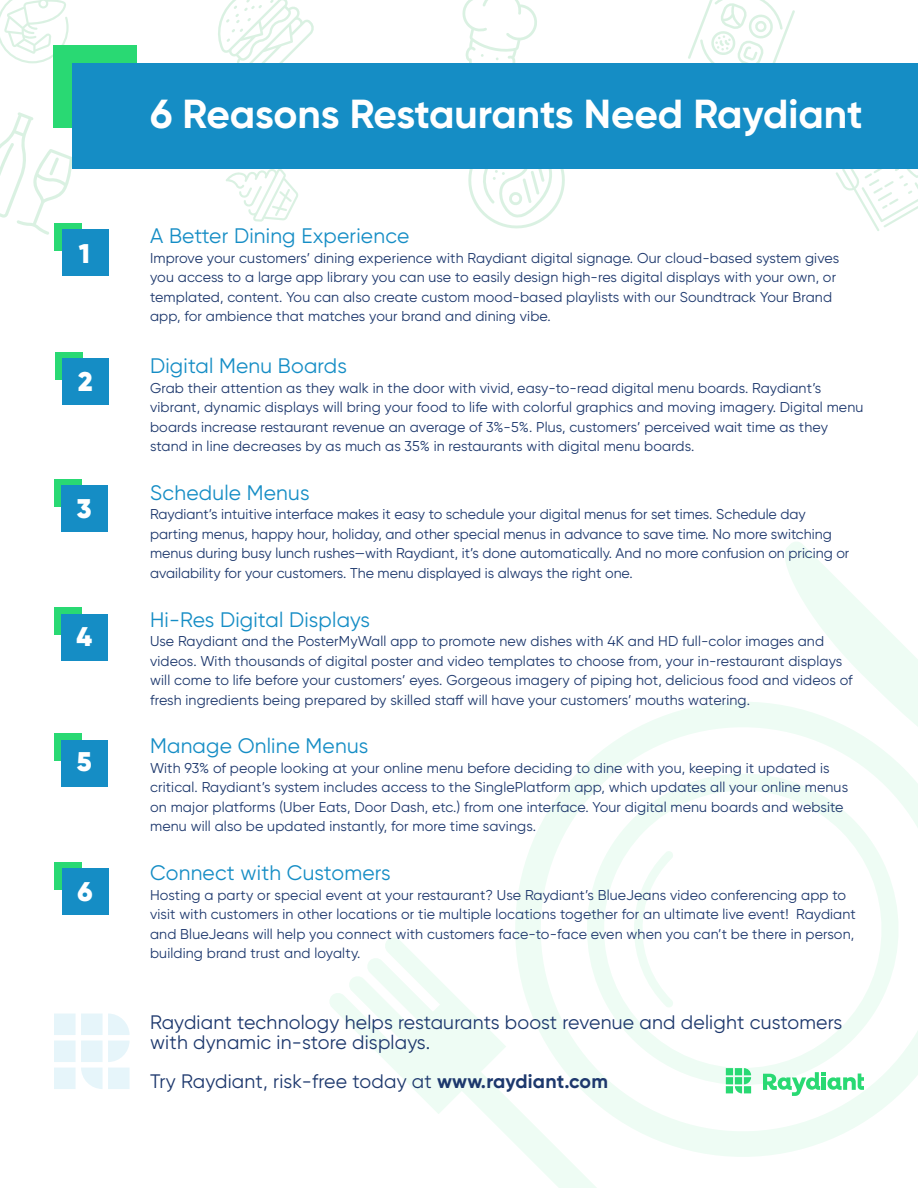
<style>
.page{position:relative;width:918px;height:1188px;background:#fff}
.page>*{position:absolute;margin:0;border:0;box-sizing:border-box;transform-origin:0 0}
.t1{font:700 40.5px "Gilroy";letter-spacing:-.005em;color:#fff}
.Copy{font:900 27px "Gilroy";color:#fff}
.Header_Alt{font:21px "Gilroy";letter-spacing:.01em;color:#158dc5}
.Copy-2{font:19.5px/19.5px "Gilroy";letter-spacing:.01em;color:#1d386d}
.Copy-3{font:14.25px/19.5px "Gilroy";letter-spacing:.01em;color:#1d386d}
.s1{font-weight:700}
</style>
<div class="page">
<div style="left:54px;top:1013px;width:22px;height:22px;background:#e6f5fa"></div>
<div style="left:81px;top:1013px;width:22px;height:22px;background:#e6f5fa"></div>
<svg style="left:108px;top:1013px;width:22px;height:22px"></svg>
<div style="left:54px;top:1041px;width:22px;height:21px;background:#e6f5fa"></div>
<div style="left:81px;top:1041px;width:22px;height:21px;background:#e6f5fa"></div>
<div style="left:54px;top:1068px;width:22px;height:21px;background:#e6f5fa"></div>
<svg style="left:108px;top:1041px;width:22px;height:21px"></svg>
<svg style="left:81px;top:1068px;width:22px;height:21px"></svg>
<div style="left:108px;top:1068px;width:22px;height:21px;background:#e6f5fa"></div>
<svg style="left:688px;top:0;width:107px;height:63px"></svg>
<svg style="left:836px;top:169px;width:82px;height:62px"></svg>
<svg style="left:218px;top:0;width:96px;height:63px"></svg>
<svg style="left:0;top:112px;width:72px;height:123px"></svg>
<svg style="left:462px;top:0;width:75px;height:63px"></svg>
<svg style="left:468px;top:169px;width:97px;height:60px"></svg>
<svg style="left:226px;top:169px;width:72px;height:53px"></svg>
<svg style="left:0;top:0;width:69px;height:63px"></svg>
<div style="left:54px;top:223px;width:28px;height:28px;background:#29d973"></div>
<div style="left:55px;top:352px;width:27px;height:28px;background:#29d973"></div>
<div style="left:54px;top:479px;width:27px;height:28px;background:#29d973"></div>
<div style="left:54px;top:608px;width:27px;height:27px;background:#29d973"></div>
<div style="left:54px;top:733px;width:27px;height:28px;background:#29d973"></div>
<div style="left:55px;top:862px;width:27px;height:28px;background:#29d973"></div>
<div style="left:62px;top:358px;width:46px;height:46px;background:#158dc5"></div>
<div style="left:61px;top:486px;width:46px;height:46px;background:#158dc5"></div>
<div style="left:61px;top:614px;width:46px;height:46px;background:#158dc5"></div>
<div style="left:61px;top:740px;width:46px;height:46px;background:#158dc5"></div>
<div style="left:62px;top:869px;width:46px;height:46px;background:#158dc5"></div>
<div style="left:62px;top:230px;width:46px;height:46px;background:#158dc5"></div>
<svg style="left:330px;top:542px;width:588px;height:646px"></svg>
<div style="left:54px;top:45px;width:83px;height:83px;background:#29d973"></div>
<div style="left:72px;top:63px;width:846px;height:106px;background:#158dc5"></div>
<svg style="left:763px;top:1072px;width:101px;height:24px"></svg>
<div style="left:726px;top:1068px;width:7px;height:7px;background:#29d973"></div>
<div style="left:726px;top:1077px;width:7px;height:7px;background:#29d973"></div>
<div style="left:726px;top:1086px;width:7px;height:7px;background:#29d973"></div>
<svg style="left:735px;top:1068px;width:16px;height:25px"></svg>
<div style="left:744px;top:1086px;width:7px;height:7px;background:#29d973"></div>
<p class="Copy" style="left:79px;top:236px;width:13px">1</p>
<p class="Copy" style="left:78px;top:364px;width:16px">2</p>
<p class="Copy" style="left:77px;top:491px;width:16px">3</p>
<p class="Copy" style="left:76px;top:620px;width:17px">4</p>
<p class="Copy" style="left:77px;top:745px;width:16px">5</p>
<p class="Copy" style="left:78px;top:874px;width:17px">6</p>
<p class="t1" style="left:150px;top:89px;width:714px">6 Reasons Restaurants Need Raydiant</p>
<p class="Header_Alt" style="left:150px;top:223px;width:261px">A Better Dining Experience</p>
<p class="Copy-3" style="left:150px;top:248px;width:691px">Improve your customers’ dining experience with Raydiant digital signage. Our cloud-based system gives you access to a large app library you can use to easily design high-res digital displays with your own, or templated, content. You can also create custom mood-based playlists with our Soundtrack Your Brand app, for ambience that matches your brand and dining vibe.</p>
<p class="Header_Alt" style="left:150px;top:353px;width:198px">Digital Menu Boards</p>
<p class="Copy-3" style="left:150px;top:378px;width:715px">Grab their attention as they walk in the door with vivid, easy-to-read digital menu boards. Raydiant’s vibrant, dynamic displays will bring your food to life with colorful graphics and moving imagery. Digital menu boards increase restaurant revenue an average of 3%-5%. Plus, customers’ perceived wait time as they stand in line decreases by as much as 35% in restaurants with digital menu boards.</p>
<p class="Header_Alt" style="left:150px;top:480px;width:161px">Schedule Menus</p>
<p class="Copy-3" style="left:150px;top:505px;width:701px">Raydiant’s intuitive interface makes it easy to schedule your digital menus for set times. Schedule day parting menus, happy hour, holiday, and other special menus in advance to save time. No more switching menus during busy lunch rushes—with Raydiant, it’s done automatically. And no more confusion on pricing or availability for your customers. The menu displayed is always the right one.</p>
<p class="Header_Alt" style="left:150px;top:606px;width:221px">Hi-Res Digital Displays</p>
<p class="Copy-3" style="left:150px;top:631px;width:704px">Use Raydiant and the PosterMyWall app to promote new dishes with 4K and HD full-color images and videos. With thousands of digital poster and video templates to choose from, your in-restaurant displays will come to life before your customers’ eyes. Gorgeous imagery of piping hot, delicious food and videos of fresh ingredients being prepared by skilled staff will have your customers’ mouths watering.</p>
<p class="Header_Alt" style="left:150px;top:733px;width:220px">Manage Online Menus</p>
<p class="Copy-3" style="left:150px;top:758px;width:700px">With 93% of people looking at your online menu before deciding to dine with you, keeping it updated is critical. Raydiant’s system includes access to the SinglePlatform app, which updates all your online menus on major platforms (Uber Eats, Door Dash, etc.) from one interface. Your digital menu boards and website menu will also be updated instantly, for more time savings.</p>
<p class="Header_Alt" style="left:150px;top:860px;width:242px">Connect with Customers</p>
<p class="Copy-3" style="left:150px;top:885px;width:707px">Hosting a party or special event at your restaurant? Use Raydiant’s BlueJeans video conferencing app to visit with customers in other locations or tie multiple locations together for an ultimate live event! Raydiant and BlueJeans will help you connect with customers face-to-face even when you can’t be there in person, building brand trust and loyalty.</p>
<p class="Copy-2" style="left:150px;top:1012px;width:694px">Raydiant technology helps restaurants boost revenue and delight customers with dynamic in-store displays.</p>
<p class="Copy-2" style="left:150px;top:1071px;width:459px">Try Raydiant, risk-free today at <span class="s1">www.raydiant.com</span></p>
</div>
